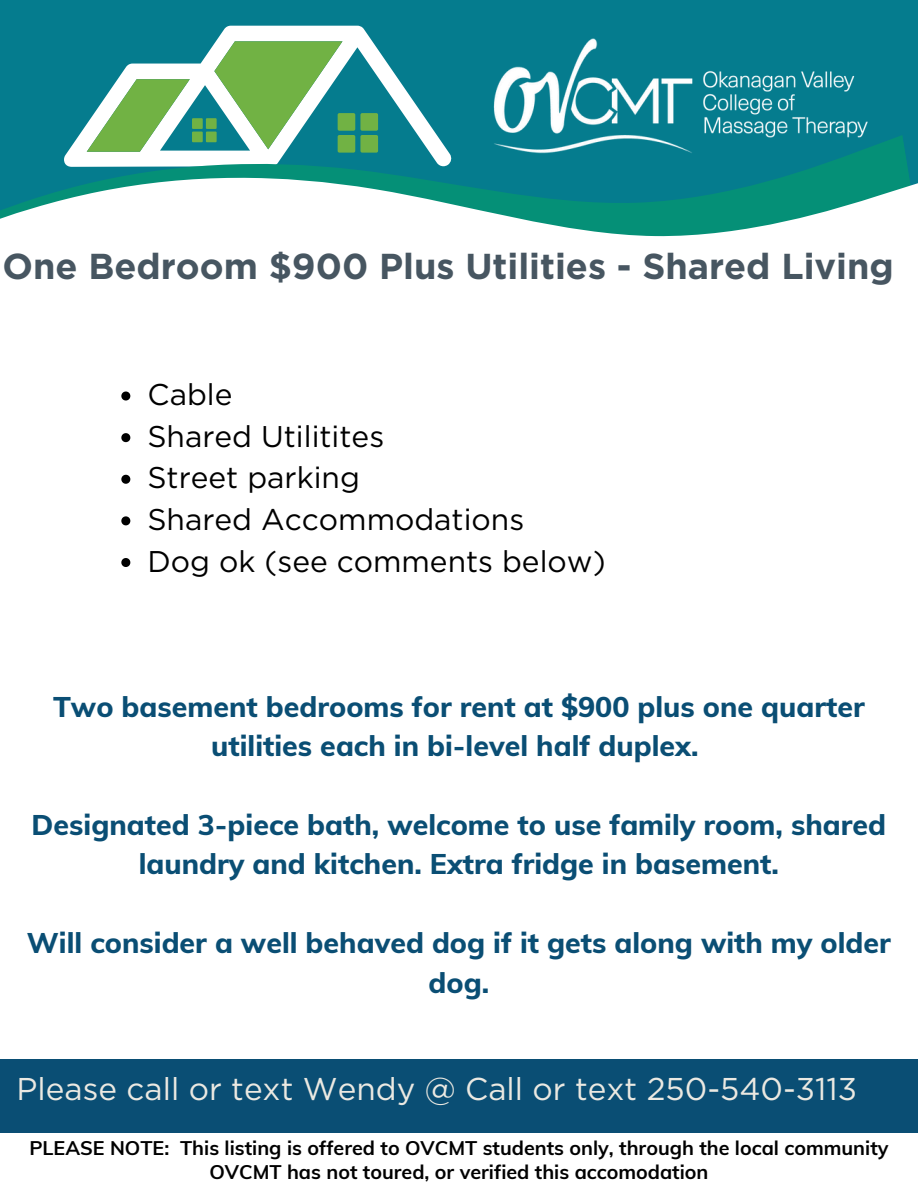
<style>
.page{position:relative;width:918px;height:1188px;background:#fff}
.page>*{position:absolute;margin:0;border:0;box-sizing:border-box;transform-origin:0 0}
.t1{font:700 36px "Gotham";color:#475661}
.t2{font:31.5px "Gotham";color:#ebe9e2}
.t3{font:30px "Gotham";color:#000}
.t4{font:800 28.5px/39.3px "Muli";color:#0a4e74;text-align:center}
.t5{font:700 19.8px "Muli";color:#000}
</style>
<div class="page">
<div style="left:0;top:0;width:918px;height:269px;background:#057c8e"></div>
<svg style="left:213px;top:26px;width:162px;height:19px;background:#e5f1f3"></svg>
<svg style="left:214px;top:41px;width:129px;height:4px"></svg>
<div style="left:0;top:1059px;width:918px;height:74px;background:#0a4e74"></div>
<svg style="left:109px;top:45px;width:281px;height:46px"></svg>
<svg style="left:0;top:91px;width:918px;height:307px"></svg>
<img style="left:390px;top:38px;width:226px;height:122px">
<img style="left:616px;top:70px;width:302px;height:126px">
<svg style="left:121px;top:392px;width:9px;height:9px"></svg>
<svg style="left:121px;top:433px;width:9px;height:9px"></svg>
<svg style="left:121px;top:475px;width:9px;height:9px"></svg>
<svg style="left:121px;top:516px;width:9px;height:9px"></svg>
<svg style="left:121px;top:558px;width:9px;height:9px"></svg>
<h1 class="t1" style="left:3px;top:244px;width:893px">One Bedroom $900 Plus Utilities - Shared Living</h1>
<p class="t3" style="left:147px;top:376px;width:87px">Cable</p>
<p class="t3" style="left:147px;top:418px;width:238px">Shared Utilitites</p>
<p class="t3" style="left:147px;top:459px;width:214px">Street parking</p>
<p class="t3" style="left:147px;top:501px;width:378px">Shared Accommodations</p>
<p class="t3" style="left:147px;top:543px;width:460px">Dog ok (see comments below)</p>
<p class="t4" style="left:53px;top:686px;width:813px">Two basement bedrooms for rent at $900 plus one quarter utilities each in bi-level half duplex.</p>
<p class="t4" style="left:32px;top:805px;width:856px">Designated 3-piece bath, welcome to use family room, shared laundry and kitchen. Extra fridge in basement.</p>
<h2 class="t4" style="left:27px;top:923px;width:866px">Will consider a well behaved dog if it gets along with my older dog.</h2>
<p class="t2" style="left:17px;top:1070px;width:842px">Please call or text Wendy @ Call or text 250-540-3113</p>
<p class="t5" style="left:29px;top:1135px;width:861px">PLEASE NOTE: This listing is offered to OVCMT students only, through the local community</p>
<p class="t5" style="left:209px;top:1159px;width:501px">OVCMT has not toured, or verified this accomodation</p>
</div>
